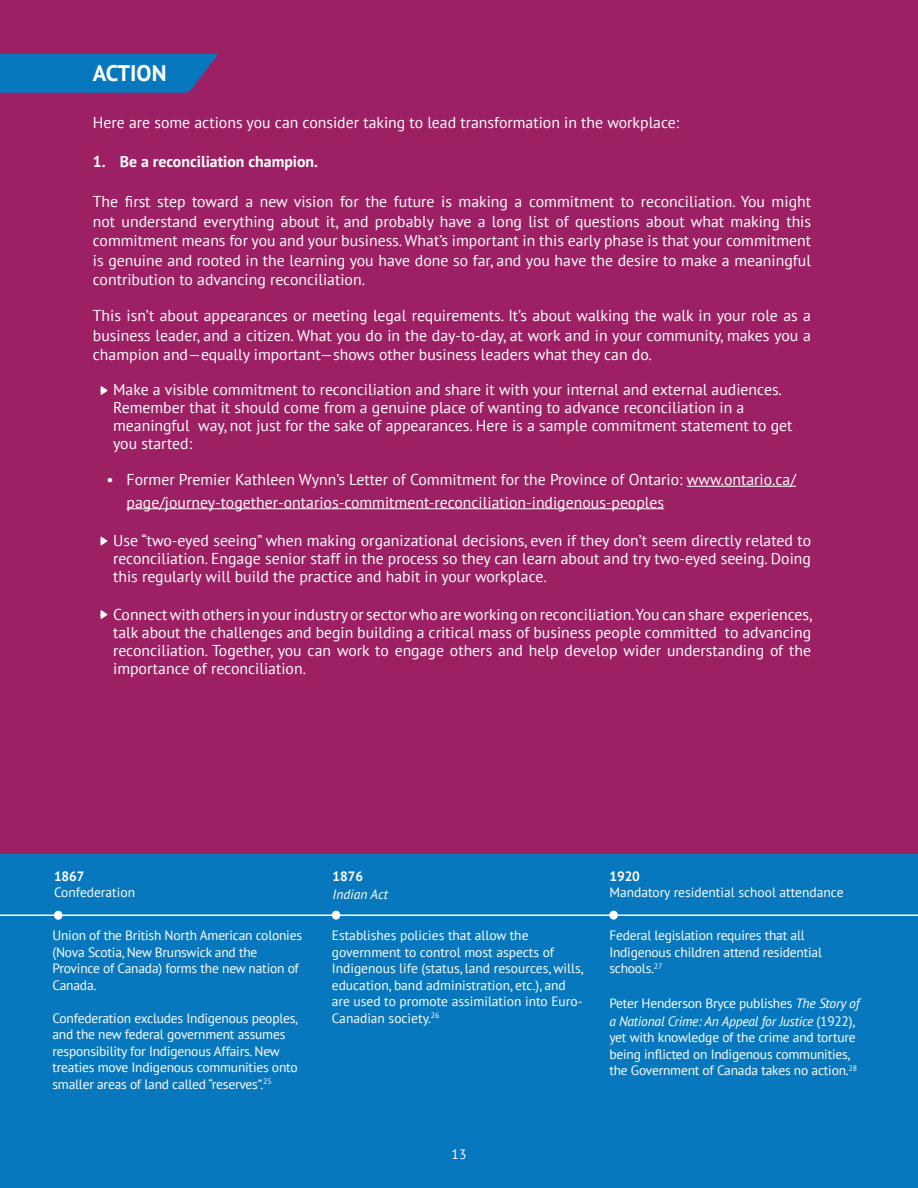
<style>
.page{position:relative;width:918px;height:1188px;background:#fff}
.page>*{position:absolute;margin:0;border:0;box-sizing:border-box;transform-origin:0 0}
.H3_-_White{font:700 22.5px "PT Sans";color:#fff}
.Body_Copy_-_Space_After__White{font:15.75px/18px "PT Sans";color:#fff;text-align:justify}
.t1{font:700 15.75px "PT Sans";color:#fff}
.Timeline_-_Reg__space_after{font:13.5px/16.5px "PT Sans";letter-spacing:-.015em;color:#fff}
.Timeline_-_Reg{font:13.5px/16.5px "PT Sans";color:#fff}
.Timeline_-_Reg__space_after-2{font:italic 13.5px/18px "PT Sans";letter-spacing:-.015em;color:#fff}
.Timeline_-_Bold{font:700 13.5px "PT Sans";color:#fff}
.Timeline_-_Reg-2{font:italic 13.5px "PT Sans";color:#fff}
.s1{font-style:normal}
</style>
<div class="page">
<div style="left:0;top:0;width:918px;height:941px;background:#9e2064"></div>
<div style="left:0;top:854px;width:918px;height:334px;background:#0778be"></div>
<svg style="left:0;top:54px;width:217px;height:39px;background:#1171b7"></svg>
<hr style="left:687px;top:486px;width:109px;height:1px;background:#fff">
<hr style="left:127px;top:508px;width:537px;height:1px;background:#fff">
<hr style="left:0;top:914px;width:918px;height:2px;background:#fff">
<div style="left:54px;top:911px;width:8px;height:9px;background:#fff;border-radius:50%"></div>
<div style="left:332px;top:911px;width:8px;height:9px;background:#fff;border-radius:50%"></div>
<div style="left:609px;top:911px;width:9px;height:9px;background:#fff;border-radius:50%"></div>
<svg style="left:101px;top:386px;width:7px;height:9px"></svg>
<svg style="left:101px;top:536px;width:6px;height:10px"></svg>
<svg style="left:101px;top:610px;width:6px;height:9px"></svg>
<h3 class="H3_-_White" style="left:93px;top:58px;width:75px">ACTION</h3>
<p class="Body_Copy_-_Space_After__White" style="left:93px;top:113px;width:588px">Here are some actions you can consider taking to lead transformation in the workplace:</p>
<h4 class="t1" style="left:93px;top:151px;width:227px">1. Be a reconciliation champion.</h4>
<p class="Body_Copy_-_Space_After__White" style="left:93px;top:191px;width:720px;line-height:19.5px">The first step toward a new vision for the future is making a commitment to reconciliation. You might not understand everything about it, and probably have a long list of questions about what making this commitment means for you and your business. What’s important in this early phase is that your commitment is genuine and rooted in the learning you have done so far, and you have the desire to make a meaningful contribution to advancing reconciliation.</p>
<p class="Body_Copy_-_Space_After__White" style="left:93px;top:306px;width:720px;line-height:19.5px">This isn’t about appearances or meeting legal requirements. It’s about walking the walk in your role as a business leader, and a citizen. What you do in the day-to-day, at work and in your community, makes you a champion and—equally important—shows other business leaders what they can do.</p>
<p class="Body_Copy_-_Space_After__White" style="left:113px;top:380px;width:681px;text-align:left;text-indent:-14px">• Make a visible commitment to reconciliation and share it with your internal and external audiences.<br>Remember that it should come from a genuine place of wanting to advance reconciliation in a meaningful way, not just for the sake of appearances. Here is a sample commitment statement to get you started:</p>
<p class="Body_Copy_-_Space_After__White" style="left:127px;top:468px;width:671px;line-height:22.5px;text-indent:-20px">• Former Premier Kathleen Wynn’s Letter of Commitment for the Province of Ontario: www.ontario.ca/ page/journey-together-ontarios-commitment-reconciliation-indigenous-peoples</p>
<p class="Body_Copy_-_Space_After__White" style="left:113px;top:531px;width:700px;text-indent:-14px">• Use “two-eyed seeing” when making organizational decisions, even if they don’t seem directly related to reconciliation. Engage senior staff in the process so they can learn about and try two-eyed seeing. Doing this regularly will build the practice and habit in your workplace.</p>
<p class="Body_Copy_-_Space_After__White" style="left:113px;top:605px;width:701px;text-indent:-14px">• Connect with others in your industry or sector who are working on reconciliation.You can share experiences, talk about the challenges and begin building a critical mass of business people committed to advancing reconciliation. Together, you can work to engage others and help develop wider understanding of the importance of reconciliation.</p>
<p class="Timeline_-_Bold" style="left:54px;top:867px;width:32px">1867</p>
<p class="Timeline_-_Reg" style="left:54px;top:884px;width:83px">Confederation</p>
<p class="Timeline_-_Reg__space_after" style="left:53px;top:927px;width:251px">Union of the British North American colonies (Nova Scotia, New Brunswick and the<br>Province of Canada) forms the new nation of<br>Canada.</p>
<p class="Timeline_-_Reg__space_after" style="left:53px;top:1010px;width:247px">Confederation excludes Indigenous peoples, and the new federal government assumes responsibility for Indigenous Affairs. New treaties move Indigenous communities onto smaller areas of land called “reserves”.<sup>25</sup></p>
<p class="Timeline_-_Bold" style="left:333px;top:867px;width:32px">1876</p>
<p class="Timeline_-_Reg-2" style="left:333px;top:886px;width:57px">Indian Act</p>
<p class="Timeline_-_Reg" style="left:332px;top:927px;width:253px">Establishes policies that allow the government to control most aspects of Indigenous life (status, land resources, wills, education, band administration, etc.), and are used to promote assimilation into Euro-Canadian society.<sup>26</sup></p>
<p class="Timeline_-_Bold" style="left:609px;top:867px;width:32px">1920</p>
<p class="Timeline_-_Reg" style="left:609px;top:884px;width:236px">Mandatory residential school attendance</p>
<p class="Timeline_-_Reg__space_after" style="left:609px;top:927px;width:214px">Federal legislation requires that all<br>Indigenous children attend residential schools.<sup>27</sup></p>
<p class="Timeline_-_Reg__space_after-2" style="left:609px;top:994px;width:252px"><span class="s1">Peter Henderson Bryce publishes</span> The Story of a National Crime: An Appeal for Justice <span class="s1">(1922),</span></p>
<p class="Timeline_-_Reg__space_after" style="left:609px;top:1029px;width:249px">yet with knowledge of the crime and torture being inflicted on Indigenous communities, the Government of Canada takes no action.<sup>28</sup></p>
<p class="Timeline_-_Reg" style="left:452px;top:1146px;width:16px">13</p>
</div>
